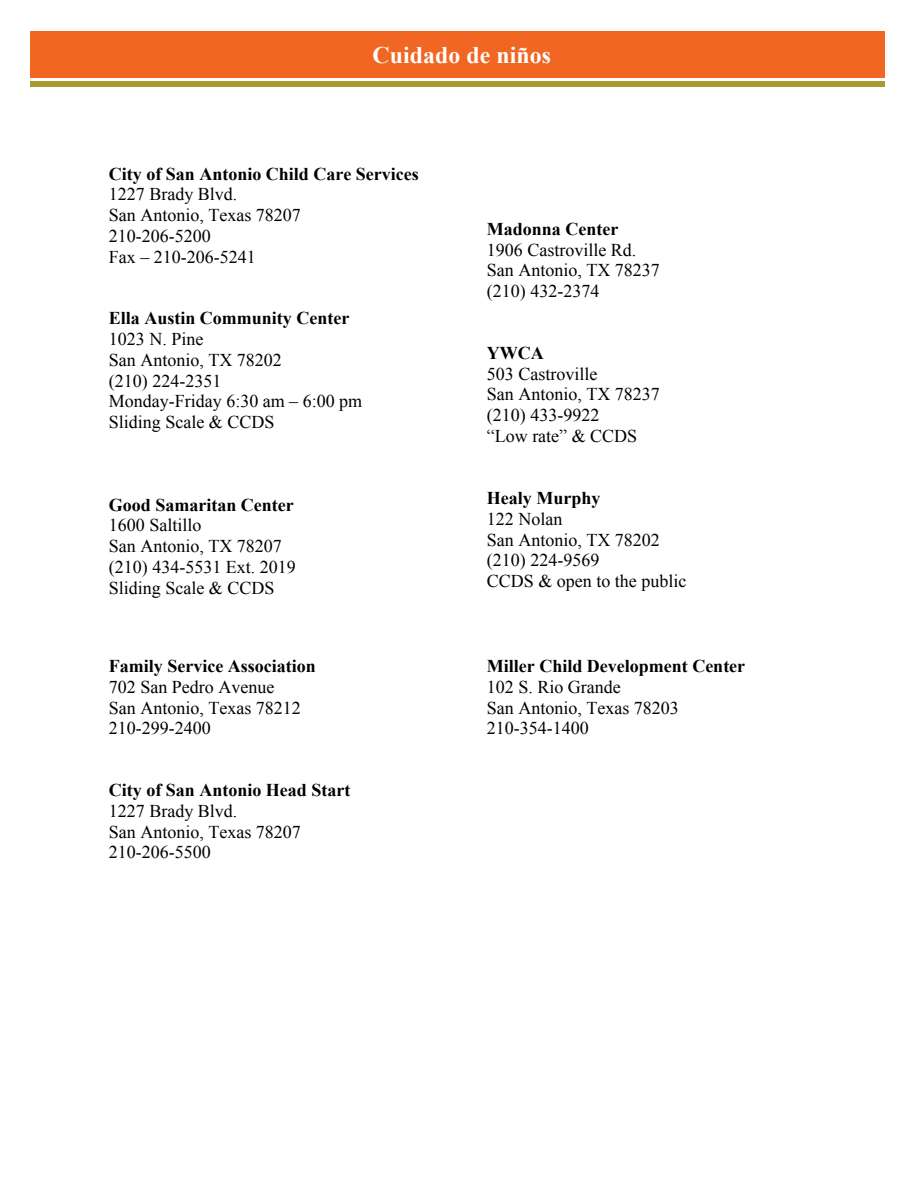
<style>
.page{position:relative;width:918px;height:1188px;background:#fff}
.page>*{position:absolute;margin:0;border:0;box-sizing:border-box;transform-origin:0 0}
.t1{font:700 23.7px "Times New Roman";letter-spacing:.005em;color:#fff}
.t2{font:18px/20.7px "Times New Roman";color:#000}
.t3{font:700 18px "Times New Roman";color:#000}
</style>
<div class="page">
<div style="left:30px;top:32px;width:855px;height:46px;background:#f16622"></div>
<div style="left:30px;top:82px;width:855px;height:5px;background:#a99b30"></div>
<h1 class="t1" style="left:373px;top:39px;width:180px">Cuidado de niños</h1>
<p class="t3" style="left:109px;top:161px;width:312px">City of San Antonio Child Care Services</p>
<p class="t2" style="left:109px;top:184px;width:193px">1227 Brady Blvd.<br>San Antonio, Texas 78207<br>210-206-5200<br>Fax – 210-206-5241</p>
<p class="t3" style="left:109px;top:306px;width:242px">Ella Austin Community Center</p>
<p class="t2" style="left:109px;top:329px;width:255px">1023 N. Pine<br>San Antonio, TX 78202<br>(210) 224-2351<br>Monday-Friday 6:30 am – 6:00 pm<br>Sliding Scale &amp; CCDS</p>
<p class="t3" style="left:109px;top:493px;width:186px">Good Samaritan Center</p>
<p class="t2" style="left:109px;top:515px;width:188px">1600 Saltillo<br>San Antonio, TX 78207 (210) 434-5531 Ext. 2019<br>Sliding Scale &amp; CCDS</p>
<p class="t3" style="left:487px;top:216px;width:133px">Madonna Center</p>
<p class="t2" style="left:487px;top:239px;width:174px">1906 Castroville Rd.<br>San Antonio, TX 78237 (210) 432-2374</p>
<p class="t3" style="left:487px;top:341px;width:58px">YWCA</p>
<p class="t2" style="left:487px;top:363px;width:174px">503 Castroville<br>San Antonio, TX 78237 (210) 433-9922<br>“Low rate” &amp; CCDS</p>
<p class="t3" style="left:487px;top:486px;width:115px">Healy Murphy</p>
<p class="t2" style="left:487px;top:508px;width:201px">122 Nolan<br>San Antonio, TX 78202 (210) 224-9569<br>CCDS &amp; open to the public</p>
<p class="t3" style="left:109px;top:654px;width:208px">Family Service Association</p>
<p class="t3" style="left:487px;top:654px;width:260px">Miller Child Development Center</p>
<p class="t2" style="left:109px;top:676px;width:167px">702 San Pedro Avenue</p>
<p class="t2" style="left:487px;top:676px;width:135px">102 S. Rio Grande</p>
<p class="t2" style="left:109px;top:697px;width:193px">San Antonio, Texas 78212</p>
<p class="t2" style="left:487px;top:697px;width:193px">San Antonio, Texas 78203</p>
<p class="t2" style="left:109px;top:718px;width:103px">210-299-2400</p>
<p class="t2" style="left:487px;top:718px;width:103px">210-354-1400</p>
<p class="t3" style="left:109px;top:778px;width:243px">City of San Antonio Head Start</p>
<p class="t2" style="left:109px;top:800px;width:193px">1227 Brady Blvd.<br>San Antonio, Texas 78207<br>210-206-5500</p>
</div>
